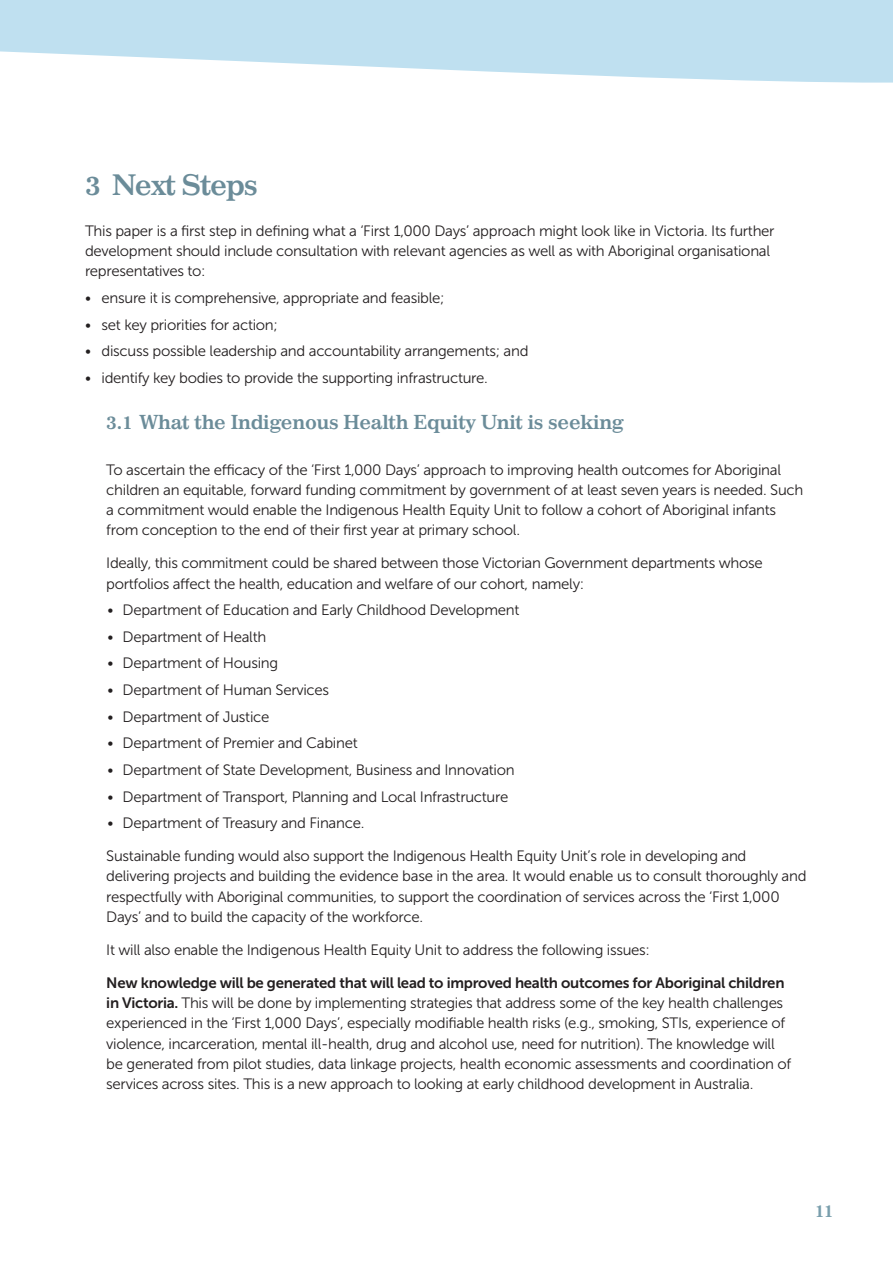
<style>
.page{position:relative;width:893px;height:1263px;background:#fff}
.page>*{position:absolute;margin:0;border:0;box-sizing:border-box;transform-origin:0 0}
.t1{font:700 28.5px "Impressum";letter-spacing:-.05em;color:#6b8c99}
.t2{font:700 19.5px "Impressum";letter-spacing:-.02em;color:#6b8c99}
.t3{font:700 18px "Impressum";color:#799eac}
.t4{font:15px/20.2px "Museo Sans 300";letter-spacing:-.02em;color:#231f20}
.t5{font:15px "Museo Sans 700";letter-spacing:-.02em;color:#231f20}
.s1{font-family:"Museo Sans 700"}
</style>
<div class="page">
<svg style="left:0;top:0;width:893px;height:83px;fill:#bfe0f0"></svg>
<h1 class="t1" style="left:85px;top:168px;width:174px">3 Next Steps</h1>
<p class="t4" style="left:85px;top:221px;width:691px">This paper is a first step in defining what a ‘First 1,000 Days’ approach might look like in Victoria. Its further development should include consultation with relevant agencies as well as with Aboriginal organisational representatives to:</p>
<p class="t4" style="left:85px;top:288px;width:361px">• ensure it is comprehensive, appropriate and feasible;</p>
<p class="t4" style="left:85px;top:315px;width:194px">• set key priorities for action;</p>
<p class="t4" style="left:85px;top:341px;width:445px">• discuss possible leadership and accountability arrangements; and</p>
<p class="t4" style="left:85px;top:368px;width:404px">• identify key bodies to provide the supporting infrastructure.</p>
<h2 class="t2" style="left:106px;top:410px;width:519px">3.1 What the Indigenous Health Equity Unit is seeking</h2>
<p class="t4" style="left:106px;top:459px;width:699px">To ascertain the efficacy of the ‘First 1,000 Days’ approach to improving health outcomes for Aboriginal children an equitable, forward funding commitment by government of at least seven years is needed. Such a commitment would enable the Indigenous Health Equity Unit to follow a cohort of Aboriginal infants from conception to the end of their first year at primary school.</p>
<p class="t4" style="left:106px;top:553px;width:658px">Ideally, this commitment could be shared between those Victorian Government departments whose portfolios affect the health, education and welfare of our cohort, namely:</p>
<p class="t4" style="left:108px;top:600px;width:413px">• Department of Education and Early Childhood Development</p>
<p class="t4" style="left:108px;top:627px;width:160px">• Department of Health</p>
<p class="t4" style="left:108px;top:653px;width:172px">• Department of Housing</p>
<p class="t4" style="left:108px;top:680px;width:223px">• Department of Human Services</p>
<p class="t4" style="left:108px;top:706px;width:163px">• Department of Justice</p>
<p class="t4" style="left:108px;top:733px;width:252px">• Department of Premier and Cabinet</p>
<p class="t4" style="left:108px;top:760px;width:409px">• Department of State Development, Business and Innovation</p>
<p class="t4" style="left:108px;top:786px;width:402px">• Department of Transport, Planning and Local Infrastructure</p>
<p class="t4" style="left:108px;top:813px;width:258px">• Department of Treasury and Finance.</p>
<p class="t4" style="left:106px;top:846px;width:702px">Sustainable funding would also support the Indigenous Health Equity Unit’s role in developing and delivering projects and building the evidence base in the area. It would enable us to consult thoroughly and respectfully with Aboriginal communities, to support the coordination of services across the ‘First 1,000<br>Days’ and to build the capacity of the workforce.</p>
<p class="t4" style="left:106px;top:940px;width:545px">It will also enable the Indigenous Health Equity Unit to address the following issues:</p>
<p class="t5" style="left:106px;top:974px;width:680px">New knowledge will be generated that will lead to improved health outcomes for Aboriginal children</p>
<p class="t4" style="left:106px;top:993px;width:686px"><span class="s1">in Victoria.</span> This will be done by implementing strategies that address some of the key health challenges experienced in the ‘First 1,000 Days’, especially modifiable health risks (e.g., smoking, STIs, experience of violence, incarceration, mental ill-health, drug and alcohol use, need for nutrition). The knowledge will be generated from pilot studies, data linkage projects, health economic assessments and coordination of services across sites. This is a new approach to looking at early childhood development in Australia.</p>
<p class="t3" style="left:814px;top:1200px;width:21px">11</p>
</div>
